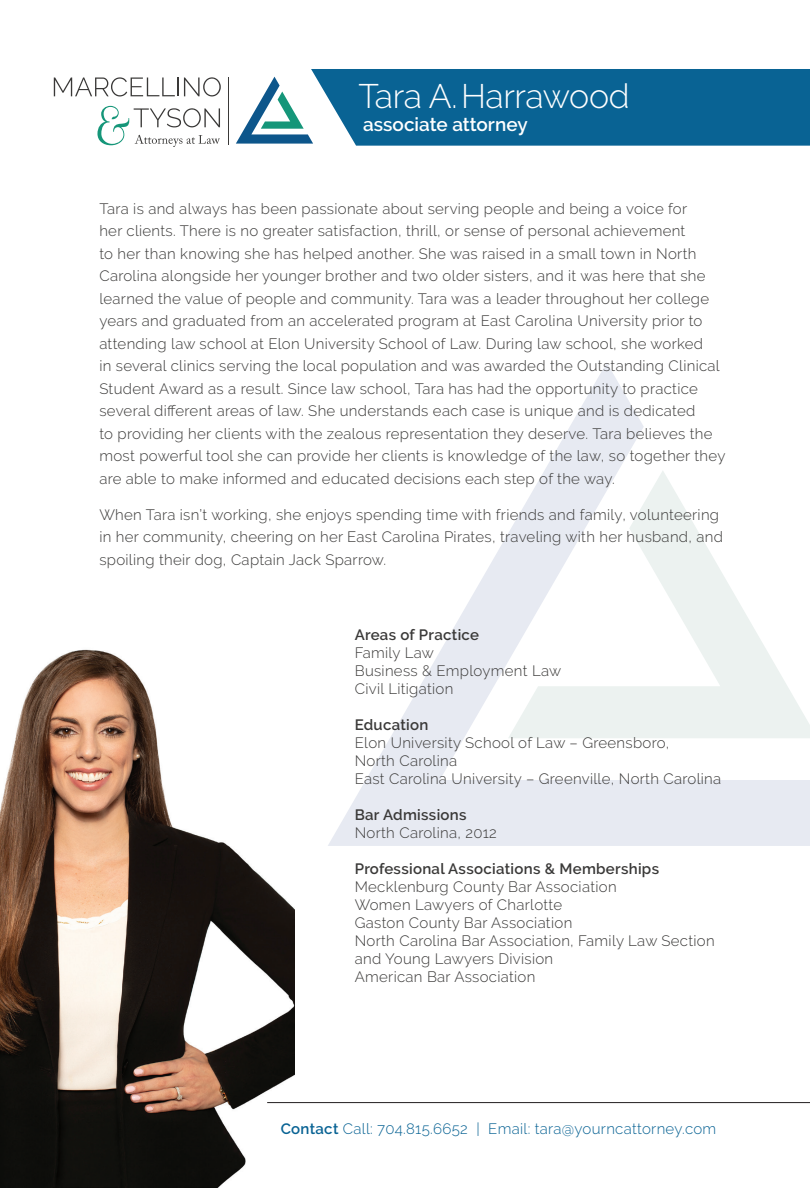
<style>
.page{position:relative;width:810px;height:1188px;background:#fff}
.page>*{position:absolute;margin:0;border:0;box-sizing:border-box;transform-origin:0 0}
.t1{font:300 33.9px "Raleway";letter-spacing:-.015em;color:#fff}
.t2{font:600 18.9px "Raleway";color:#fff}
.t3{font:300 15px/22.5px "Raleway";letter-spacing:.02em;color:#3a3938}
.t4{font:600 15px "Raleway";letter-spacing:.02em;color:#3a3938}
.t5{font:300 15px "Raleway";letter-spacing:.02em;color:#096394}
.s1{font-weight:600}
</style>
<div class="page">
<img style="left:0;top:649px;width:295px;height:539px">
<svg style="left:328px;top:363px;width:482px;height:483px"></svg>
<svg style="left:508px;top:470px;width:302px;height:268px"></svg>
<hr style="left:228px;top:77px;width:1px;height:67px;background:#3a3938">
<svg style="left:54px;top:77px;width:167px;height:20px"></svg>
<svg style="left:97px;top:106px;width:123px;height:41px"></svg>
<svg style="left:236px;top:69px;width:574px;height:77px;background:#2a78a1"></svg>
<hr style="left:267px;top:1102px;width:543px;height:1px;background:#231f20">
<h1 class="t1" style="left:358px;top:76px;width:273px">Tara A. Harrawood</h1>
<p class="t2" style="left:363px;top:113px;width:166px">associate attorney</p>
<p class="t3" style="left:99px;top:197px;width:628px">Tara is and always has been passionate about serving people and being a voice for<br>her clients. There is no greater satisfaction, thrill, or sense of personal achievement<br>to her than knowing she has helped another. She was raised in a small town in North Carolina alongside her younger brother and two older sisters, and it was here that she learned the value of people and community. Tara was a leader throughout her college years and graduated from an accelerated program at East Carolina University prior to attending law school at Elon University School of Law. During law school, she worked<br>in several clinics serving the local population and was awarded the Outstanding Clinical Student Award as a result. Since law school, Tara has had the opportunity to practice several different areas of law. She understands each case is unique and is dedicated<br>to providing her clients with the zealous representation they deserve. Tara believes the most powerful tool she can provide her clients is knowledge of the law, so together they are able to make informed and educated decisions each step of the way.</p>
<p class="t3" style="left:99px;top:503px;width:625px">When Tara isn’t working, she enjoys spending time with friends and family, volunteering in her community, cheering on her East Carolina Pirates, traveling with her husband, and spoiling their dog, Captain Jack Sparrow.</p>
<p class="t4" style="left:355px;top:626px;width:126px">Areas of Practice</p>
<p class="t3" style="left:355px;top:644px;width:208px;line-height:18px">Family Law<br>Business &amp; Employment Law<br>Civil Litigation</p>
<p class="t4" style="left:355px;top:716px;width:75px">Education</p>
<p class="t3" style="left:355px;top:734px;width:368px;line-height:18px">Elon University School of Law – Greensboro,<br>North Carolina<br>East Carolina University – Greenville, North Carolina</p>
<p class="t4" style="left:355px;top:806px;width:113px">Bar Admissions</p>
<p class="t3" style="left:355px;top:821px;width:144px">North Carolina, 2012</p>
<p class="t4" style="left:355px;top:860px;width:306px">Professional Associations &amp; Memberships</p>
<p class="t3" style="left:355px;top:878px;width:361px;line-height:18px">Mecklenburg County Bar Association<br>Women Lawyers of Charlotte<br>Gaston County Bar Association<br>North Carolina Bar Association, Family Law Section and Young Lawyers Division<br>American Bar Association</p>
<p class="t5" style="left:281px;top:1120px;width:437px"><span class="s1">Contact</span> Call: 704.815.6652 | Email: tara@yourncattorney.com</p>
</div>
